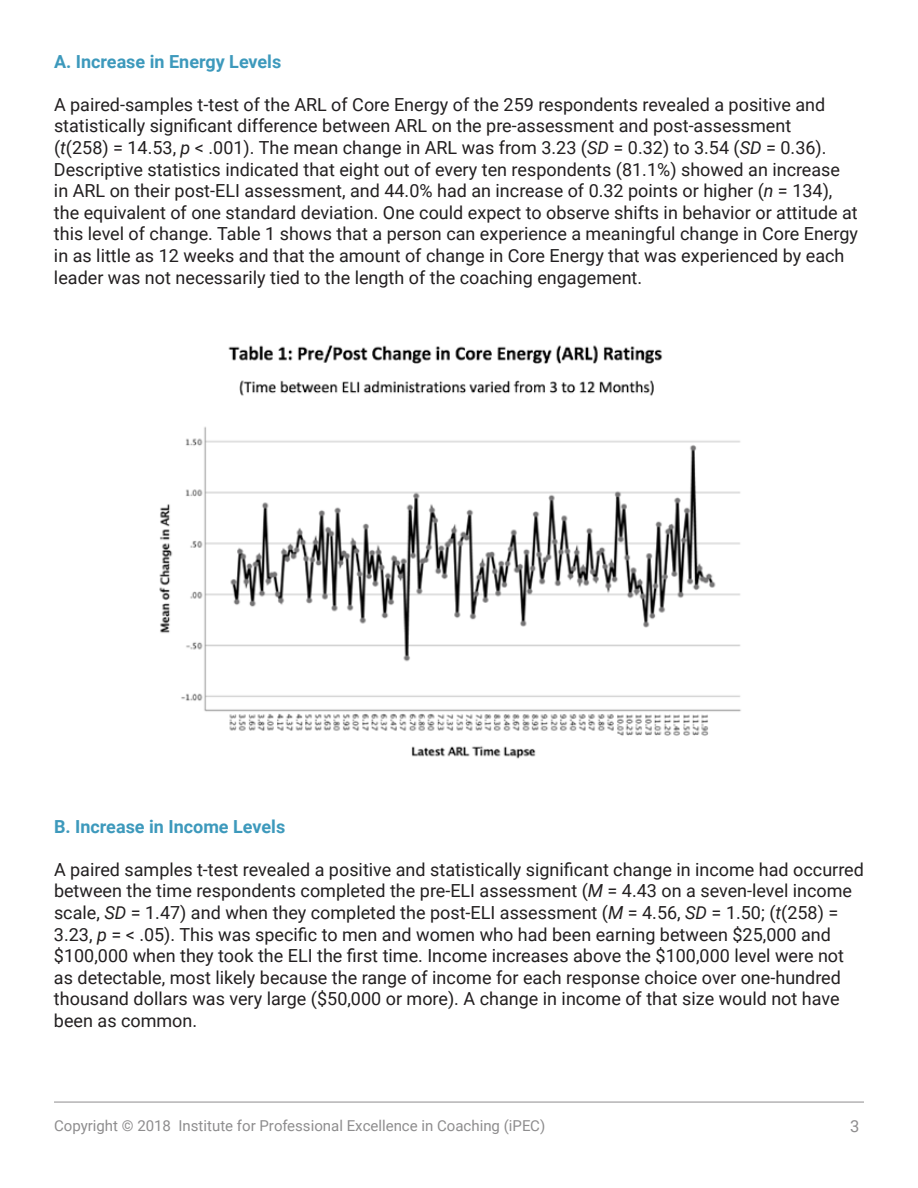
<style>
.page{position:relative;width:918px;height:1188px;background:#fff}
.page>*{position:absolute;margin:0;border:0;box-sizing:border-box;transform-origin:0 0}
.t1{font:18px/21.6px "Roboto";color:#221f20}
.t2{font:700 18px "Roboto";color:#3d99bc}
.t3{font:16.5px "Roboto";color:#8e8d8e}
.t4{font:15px "Roboto";color:#8e8d8e}
.s1{font-style:italic}
</style>
<div class="page">
<hr style="left:54px;top:1102px;width:810px;height:1px;background:#8e8d8e">
<img style="left:159px;top:345px;width:582px;height:414px">
<p class="t2" style="left:54px;top:48px;width:229px">A. Increase in Energy Levels</p>
<p class="t1" style="left:54px;top:93px;width:806px">A paired-samples t-test of the ARL of Core Energy of the 259 respondents revealed a positive and statistically significant difference between ARL on the pre-assessment and post-assessment<br>(<span class="s1">t</span>(258) = 14.53, <span class="s1">p</span> &lt; .001). The mean change in ARL was from 3.23 (<span class="s1">SD</span> = 0.32) to 3.54 (<span class="s1">SD</span> = 0.36).<br>Descriptive statistics indicated that eight out of every ten respondents (81.1%) showed an increase in ARL on their post-ELI assessment, and 44.0% had an increase of 0.32 points or higher (<span class="s1">n</span> = 134), the equivalent of one standard deviation. One could expect to observe shifts in behavior or attitude at this level of change. Table 1 shows that a person can experience a meaningful change in Core Energy in as little as 12 weeks and that the amount of change in Core Energy that was experienced by each leader was not necessarily tied to the length of the coaching engagement.</p>
<p class="t2" style="left:54px;top:813px;width:233px">B. Increase in Income Levels</p>
<p class="t1" style="left:54px;top:858px;width:812px">A paired samples t-test revealed a positive and statistically significant change in income had occurred between the time respondents completed the pre-ELI assessment (<span class="s1">M</span> = 4.43 on a seven-level income scale, <span class="s1">SD</span> = 1.47) and when they completed the post-ELI assessment (<span class="s1">M</span> = 4.56, <span class="s1">SD</span> = 1.50; (<span class="s1">t</span>(258) = 3.23, <span class="s1">p</span> = &lt; .05). This was specific to men and women who had been earning between $25,000 and $100,000 when they took the ELI the first time. Income increases above the $100,000 level were not as detectable, most likely because the range of income for each response choice over one-hundred thousand dollars was very large ($50,000 or more). A change in income of that size would not have been as common.</p>
<p class="t4" style="left:54px;top:1115px;width:493px">Copyright © 2018 Institute for Professional Excellence in Coaching (iPEC)</p>
<p class="t3" style="left:850px;top:1114px;width:11px">3</p>
</div>
